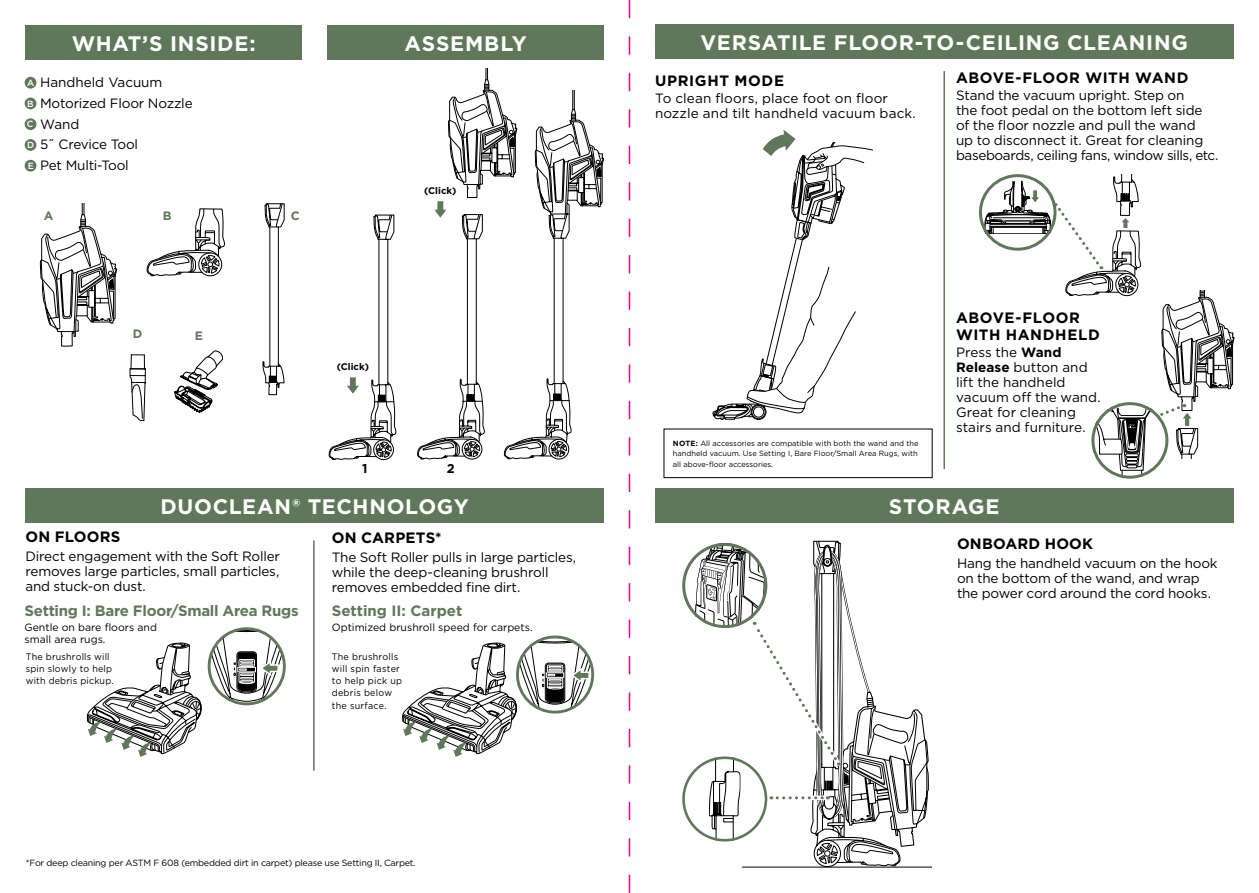
<style>
.page{position:relative;width:1259px;height:893px;background:#fff}
.page>*{position:absolute;margin:0;border:0;box-sizing:border-box;transform-origin:0 0}
.t1{font:700 21px "Gotham";letter-spacing:.03em;color:#fff}
.t2{font:700 15px/16.5px "Gotham";letter-spacing:.035em;color:#000}
.t3{font:700 15px "Gotham";letter-spacing:-.02em;color:#5f785a}
.t4{font:700 15px "Gotham";letter-spacing:.015em;color:#000}
.t5{font:700 15px "Gotham";color:#5f785a}
.t6{font:700 15px "Gotham";letter-spacing:.01em;color:#000}
.t7{font:13.5px/15px "Gotham";letter-spacing:-.01em;color:#000}
.t8{font:13.5px/15px "Gotham";letter-spacing:.015em;color:#000}
.t9{font:700 12.75px "Gotham";color:#000}
.t10{font:700 12.15px "Gotham";color:#5f785a}
.t11{font:10.5px/12px "Gotham";color:#000}
.t12{font:700 9.6px "Gotham";color:#000}
.t13{font:9.45px/12.1px "Gotham";letter-spacing:.03em;color:#000;scale:.95 1}
.t14{font:9px "Gotham";letter-spacing:-.025em;color:#000}
.t15{font:7.5px/10.5px "Gotham";color:#000;text-align:justify}
.s1{font-weight:500;font-size:9px;color:#fff}
.s2{font-weight:700}
</style>
<div class="page">
<div style="left:655px;top:25px;width:578px;height:34px;background:#5f785a"></div>
<div style="left:25px;top:489px;width:579px;height:34px;background:#5f785a"></div>
<div style="left:655px;top:489px;width:578px;height:34px;background:#5f785a"></div>
<div style="left:327px;top:26px;width:277px;height:34px;background:#5f785a"></div>
<div style="left:26px;top:26px;width:276px;height:34px;background:#5f785a"></div>
<hr style="left:943px;top:72px;width:2px;height:397px;background:#5f785a">
<hr style="left:313px;top:541px;width:2px;height:229px;background:#5f785a">
<svg style="left:87px;top:643px;width:114px;height:114px"></svg>
<div style="left:25px;top:77px;width:11px;height:12px;background:#5f785a;border-radius:50%"></div>
<div style="left:25px;top:98px;width:11px;height:11px;background:#5f785a;border-radius:50%"></div>
<div style="left:25px;top:118px;width:11px;height:12px;background:#5f785a;border-radius:50%"></div>
<div style="left:25px;top:139px;width:11px;height:12px;background:#5f785a;border-radius:50%"></div>
<div style="left:25px;top:160px;width:11px;height:12px;background:#5f785a;border-radius:50%"></div>
<svg style="left:130px;top:354px;width:16px;height:67px"></svg>
<svg style="left:175px;top:351px;width:48px;height:62px"></svg>
<svg style="left:39px;top:204px;width:79px;height:143px"></svg>
<svg style="left:147px;top:208px;width:78px;height:68px"></svg>
<svg style="left:262px;top:203px;width:23px;height:193px"></svg>
<svg style="left:329px;top:215px;width:67px;height:245px"></svg>
<svg style="left:417px;top:69px;width:187px;height:391px"></svg>
<svg style="left:712px;top:130px;width:161px;height:290px"></svg>
<svg style="left:984px;top:174px;width:250px;height:305px"></svg>
<div style="left:1091px;top:402px;width:77px;height:77px;border:3px solid #5f785a;border-radius:50%"></div>
<div style="left:663px;top:429px;width:269px;height:49px;border:1px solid #000"></div>
<svg style="left:402px;top:637px;width:190px;height:120px"></svg>
<svg style="left:209px;top:629px;width:75px;height:75px"></svg>
<hr style="left:742px;top:867px;width:189px;height:1px;background:#000">
<svg style="left:683px;top:758px;width:83px;height:82px"></svg>
<svg style="left:684px;top:544px;width:82px;height:83px"></svg>
<svg style="left:695px;top:541px;width:234px;height:326px"></svg>
<svg style="left:629px;top:0;width:1px;height:893px"></svg>
<h1 class="t1" style="left:72px;top:30px;width:185px">WHAT’S INSIDE:</h1>
<h1 class="t1" style="left:405px;top:30px;width:124px">ASSEMBLY</h1>
<p class="t7" style="left:27px;top:72px;width:167px;line-height:20.7px"><span class="s1">A</span> Handheld Vacuum<br><span class="s1">B</span> Motorized Floor Nozzle<br><span class="s1">C</span> Wand<br><span class="s1">D</span> 5˝ Crevice Tool<br><span class="s1">E</span> Pet Multi-Tool</p>
<p class="t10" style="left:44px;top:207px;width:11px">A</p>
<p class="t10" style="left:163px;top:207px;width:10px">B</p>
<p class="t10" style="left:291px;top:207px;width:10px">C</p>
<p class="t12" style="left:424px;top:184px;width:34px">(Click)</p>
<p class="t10" style="left:133px;top:325px;width:11px">D</p>
<p class="t10" style="left:195px;top:327px;width:10px">E</p>
<p class="t12" style="left:337px;top:360px;width:34px">(Click)</p>
<p class="t9" style="left:362px;top:460px;width:7px">1</p>
<p class="t9" style="left:447px;top:460px;width:9px">2</p>
<h1 class="t1" style="left:700px;top:29px;width:489px">VERSATILE FLOOR-TO-CEILING CLEANING</h1>
<p class="t2" style="left:655px;top:73px;width:131px">UPRIGHT MODE</p>
<p class="t8" style="left:655px;top:91px;width:262px">To clean floors, place foot on floor nozzle and tilt handheld vacuum back.</p>
<p class="t2" style="left:956px;top:69px;width:234px">ABOVE-FLOOR WITH WAND</p>
<p class="t7" style="left:956px;top:87px;width:264px">Stand the vacuum upright. Step on<br>the foot pedal on the bottom left side of the floor nozzle and pull the wand<br>up to disconnect it. Great for cleaning baseboards, ceiling fans, window sills, etc.</p>
<p class="t15" style="left:673px;top:438px;width:247px"><span class="s2">NOTE:</span> All accessories are compatible with both the wand and the handheld vacuum. Use Setting I, Bare Floor/Small Area Rugs, with all above-floor accessories.</p>
<p class="t2" style="left:956px;top:310px;width:145px">ABOVE-FLOOR<br>WITH HANDHELD</p>
<p class="t7" style="left:956px;top:344px;width:146px">Press the <span class="s2">Wand<br>Release</span> button and lift the handheld vacuum off the wand.<br>Great for cleaning stairs and furniture.</p>
<h1 class="t1" style="left:160px;top:493px;width:310px">DUOCLEAN® TECHNOLOGY</h1>
<h1 class="t1" style="left:889px;top:493px;width:112px">STORAGE</h1>
<p class="t6" style="left:25px;top:526px;width:96px">ON FLOORS</p>
<p class="t7" style="left:25px;top:548px;width:256px;text-align:justify">Direct engagement with the Soft Roller removes large particles, small particles, and stuck-on dust.</p>
<p class="t3" style="left:25px;top:600px;width:275px">Setting I: Bare Floor/Small Area Rugs</p>
<p class="t11" style="left:25px;top:621px;width:134px">Gentle on bare floors and small area rugs.</p>
<p class="t13" style="left:26px;top:650px;width:94px">The brushrolls will spin slowly to help with debris pickup.</p>
<p class="t4" style="left:332px;top:528px;width:111px">ON CARPETS*</p>
<p class="t7" style="left:332px;top:550px;width:246px">The Soft Roller pulls in large particles, while the deep-cleaning brushroll removes embedded fine dirt.</p>
<p class="t5" style="left:332px;top:600px;width:132px">Setting II: Carpet</p>
<p class="t11" style="left:332px;top:621px;width:202px">Optimized brushroll speed for carpets.</p>
<p class="t13" style="left:332px;top:650px;width:76px">The brushrolls will spin faster to help pick up debris below the surface.</p>
<p class="t14" style="left:26px;top:857px;width:391px">*For deep cleaning per ASTM F 608 (embedded dirt in carpet) please use Setting II, Carpet.</p>
<p class="t4" style="left:957px;top:534px;width:138px">ONBOARD HOOK</p>
<p class="t7" style="left:957px;top:556px;width:262px">Hang the handheld vacuum on the hook on the bottom of the wand, and wrap the power cord around the cord hooks.</p>
</div>
